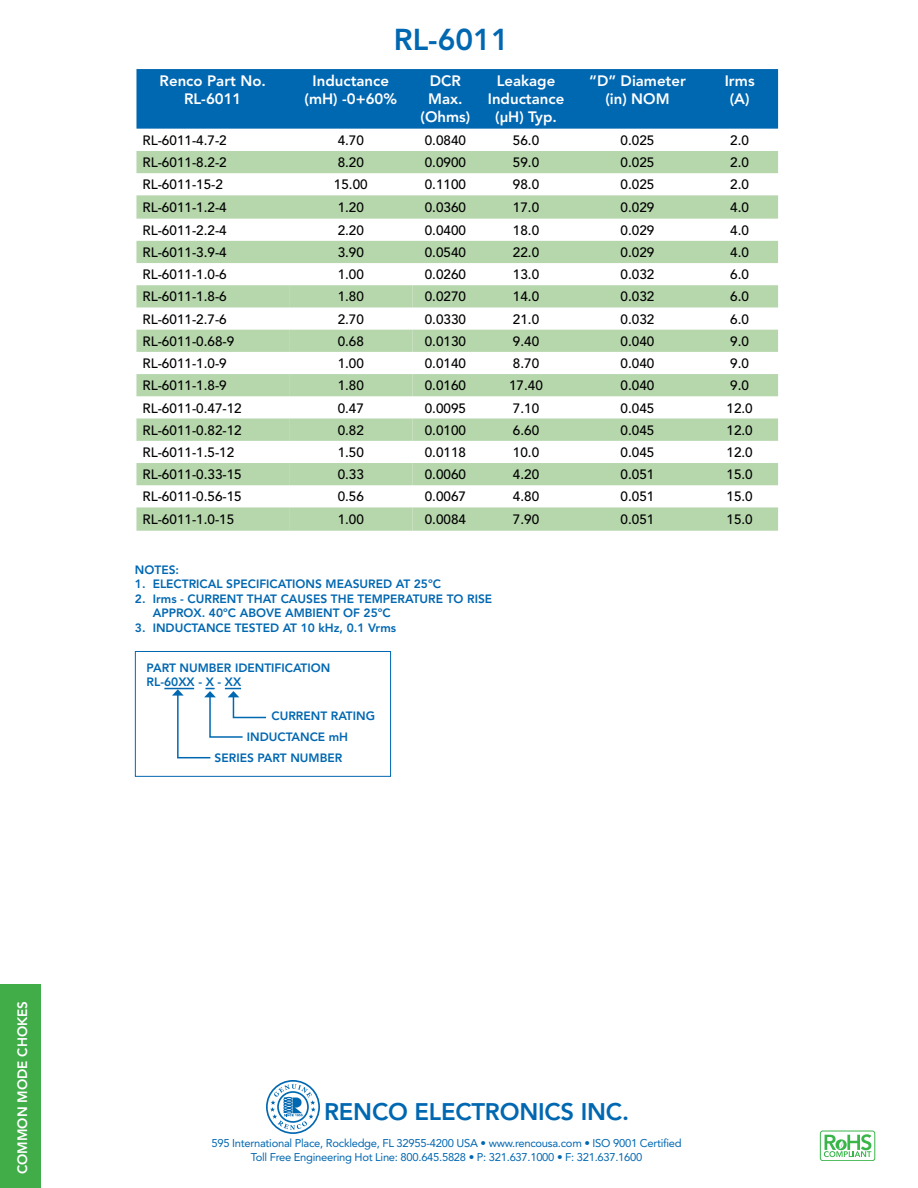
<style>
.page{position:relative;width:918px;height:1188px;background:#fff}
.page>*{position:absolute;margin:0;border:0;box-sizing:border-box;transform-origin:0 0}
.t1{font:800 30px "Avenir LT Std";color:#0067b1}
.t2{font:800 23.85px "Avenir LT Std";letter-spacing:-.01em;color:#0067b1}
.t3{font:800 15px/18px "Avenir LT Std";color:#fff;text-align:center}
.t4{font:500 13.5px "Avenir LT Std";color:#000}
.t5{font:800 13.5px "Avenir LT Std";color:#fff}
.t6{font:800 12px/14.4px "Avenir LT Std";color:#0067b1}
.t7{font:11.25px "Avenir LT Std";letter-spacing:-.025em;color:#0067b1}
</style>
<div class="page">
<svg style="left:266px;top:1080px;width:54px;height:54px"></svg>
<svg style="left:824px;top:1134px;width:47px;height:23px"></svg>
<div style="left:820px;top:1131px;width:55px;height:30px;border:1px solid #39b54a;border-radius:3px"></div>
<div style="left:0;top:984px;width:40px;height:204px;background:#41ad49"></div>
<div style="left:136px;top:69px;width:642px;height:60px;background:#0067b1"></div>
<svg style="left:136px;top:151px;width:642px;height:90px"></svg>
<svg style="left:136px;top:241px;width:642px;height:290px;fill:#b6d6ac"></svg>
<hr style="left:164px;top:688px;width:30px;height:1px;background:#0067b1">
<svg style="left:172px;top:688px;width:95px;height:71px"></svg>
<div style="left:135px;top:651px;width:256px;height:126px;border:1px solid #0067b1"></div>
<p class="t5" style="left:14px;top:1174px;width:175px;rotate:-90deg">COMMON MODE CHOKES</p>
<h1 class="t1" style="left:394px;top:22px;width:116px">RL-6011</h1>
<p class="t3" style="left:160px;top:72px;width:108px">Renco Part No.<br>RL-6011</p>
<p class="t3" style="left:305px;top:72px;width:94px">Inductance (mH) -0+60%</p>
<p class="t3" style="left:421px;top:72px;width:51px">DCR<br>Max. (Ohms)</p>
<p class="t3" style="left:488px;top:72px;width:78px">Leakage<br>Inductance (µH) Typ.</p>
<p class="t3" style="left:589px;top:72px;width:98px">“D” Diameter (in) NOM</p>
<p class="t3" style="left:725px;top:72px;width:31px">Irms (A)</p>
<p class="t4" style="left:142px;top:132px;width:86px">RL-6011-4.7-2</p>
<p class="t4" style="left:338px;top:132px;width:28px">4.70</p>
<p class="t4" style="left:425px;top:132px;width:43px">0.0840</p>
<p class="t4" style="left:513px;top:132px;width:28px">56.0</p>
<p class="t4" style="left:621px;top:132px;width:35px">0.025</p>
<p class="t4" style="left:730px;top:132px;width:20px">2.0</p>
<p class="t4" style="left:142px;top:155px;width:86px">RL-6011-8.2-2</p>
<p class="t4" style="left:338px;top:155px;width:28px">8.20</p>
<p class="t4" style="left:425px;top:155px;width:43px">0.0900</p>
<p class="t4" style="left:513px;top:155px;width:28px">59.0</p>
<p class="t4" style="left:621px;top:155px;width:35px">0.025</p>
<p class="t4" style="left:730px;top:155px;width:20px">2.0</p>
<p class="t4" style="left:142px;top:177px;width:82px">RL-6011-15-2</p>
<p class="t4" style="left:334px;top:177px;width:35px">15.00</p>
<p class="t4" style="left:425px;top:177px;width:43px">0.1100</p>
<p class="t4" style="left:513px;top:177px;width:28px">98.0</p>
<p class="t4" style="left:621px;top:177px;width:35px">0.025</p>
<p class="t4" style="left:730px;top:177px;width:20px">2.0</p>
<p class="t4" style="left:142px;top:199px;width:86px">RL-6011-1.2-4</p>
<p class="t4" style="left:338px;top:199px;width:28px">1.20</p>
<p class="t4" style="left:425px;top:199px;width:43px">0.0360</p>
<p class="t4" style="left:513px;top:199px;width:28px">17.0</p>
<p class="t4" style="left:621px;top:199px;width:35px">0.029</p>
<p class="t4" style="left:730px;top:199px;width:20px">4.0</p>
<p class="t4" style="left:142px;top:222px;width:86px">RL-6011-2.2-4</p>
<p class="t4" style="left:338px;top:222px;width:28px">2.20</p>
<p class="t4" style="left:425px;top:222px;width:43px">0.0400</p>
<p class="t4" style="left:513px;top:222px;width:28px">18.0</p>
<p class="t4" style="left:621px;top:222px;width:35px">0.029</p>
<p class="t4" style="left:730px;top:222px;width:20px">4.0</p>
<p class="t4" style="left:142px;top:245px;width:86px">RL-6011-3.9-4</p>
<p class="t4" style="left:338px;top:245px;width:28px">3.90</p>
<p class="t4" style="left:425px;top:245px;width:43px">0.0540</p>
<p class="t4" style="left:513px;top:245px;width:28px">22.0</p>
<p class="t4" style="left:621px;top:245px;width:35px">0.029</p>
<p class="t4" style="left:730px;top:245px;width:20px">4.0</p>
<p class="t4" style="left:142px;top:267px;width:86px">RL-6011-1.0-6</p>
<p class="t4" style="left:338px;top:267px;width:28px">1.00</p>
<p class="t4" style="left:425px;top:267px;width:43px">0.0260</p>
<p class="t4" style="left:513px;top:267px;width:28px">13.0</p>
<p class="t4" style="left:621px;top:267px;width:35px">0.032</p>
<p class="t4" style="left:730px;top:267px;width:20px">6.0</p>
<p class="t4" style="left:142px;top:289px;width:86px">RL-6011-1.8-6</p>
<p class="t4" style="left:338px;top:289px;width:28px">1.80</p>
<p class="t4" style="left:425px;top:289px;width:43px">0.0270</p>
<p class="t4" style="left:513px;top:289px;width:28px">14.0</p>
<p class="t4" style="left:621px;top:289px;width:35px">0.032</p>
<p class="t4" style="left:730px;top:289px;width:20px">6.0</p>
<p class="t4" style="left:142px;top:311px;width:86px">RL-6011-2.7-6</p>
<p class="t4" style="left:338px;top:311px;width:28px">2.70</p>
<p class="t4" style="left:425px;top:311px;width:43px">0.0330</p>
<p class="t4" style="left:513px;top:311px;width:28px">21.0</p>
<p class="t4" style="left:621px;top:311px;width:35px">0.032</p>
<p class="t4" style="left:730px;top:311px;width:20px">6.0</p>
<p class="t4" style="left:142px;top:333px;width:93px">RL-6011-0.68-9</p>
<p class="t4" style="left:338px;top:333px;width:28px">0.68</p>
<p class="t4" style="left:425px;top:333px;width:43px">0.0130</p>
<p class="t4" style="left:513px;top:333px;width:28px">9.40</p>
<p class="t4" style="left:621px;top:333px;width:35px">0.040</p>
<p class="t4" style="left:730px;top:333px;width:20px">9.0</p>
<p class="t4" style="left:142px;top:356px;width:86px">RL-6011-1.0-9</p>
<p class="t4" style="left:338px;top:356px;width:28px">1.00</p>
<p class="t4" style="left:425px;top:356px;width:43px">0.0140</p>
<p class="t4" style="left:513px;top:356px;width:28px">8.70</p>
<p class="t4" style="left:621px;top:356px;width:35px">0.040</p>
<p class="t4" style="left:730px;top:356px;width:20px">9.0</p>
<p class="t4" style="left:142px;top:378px;width:86px">RL-6011-1.8-9</p>
<p class="t4" style="left:338px;top:378px;width:28px">1.80</p>
<p class="t4" style="left:425px;top:378px;width:43px">0.0160</p>
<p class="t4" style="left:509px;top:378px;width:35px">17.40</p>
<p class="t4" style="left:621px;top:378px;width:35px">0.040</p>
<p class="t4" style="left:730px;top:378px;width:20px">9.0</p>
<p class="t4" style="left:142px;top:400px;width:101px">RL-6011-0.47-12</p>
<p class="t4" style="left:338px;top:400px;width:28px">0.47</p>
<p class="t4" style="left:425px;top:400px;width:43px">0.0095</p>
<p class="t4" style="left:513px;top:400px;width:28px">7.10</p>
<p class="t4" style="left:621px;top:400px;width:35px">0.045</p>
<p class="t4" style="left:727px;top:400px;width:28px">12.0</p>
<p class="t4" style="left:142px;top:422px;width:101px">RL-6011-0.82-12</p>
<p class="t4" style="left:338px;top:422px;width:28px">0.82</p>
<p class="t4" style="left:425px;top:422px;width:43px">0.0100</p>
<p class="t4" style="left:513px;top:422px;width:28px">6.60</p>
<p class="t4" style="left:621px;top:422px;width:35px">0.045</p>
<p class="t4" style="left:727px;top:422px;width:28px">12.0</p>
<p class="t4" style="left:142px;top:445px;width:93px">RL-6011-1.5-12</p>
<p class="t4" style="left:338px;top:445px;width:28px">1.50</p>
<p class="t4" style="left:425px;top:445px;width:43px">0.0118</p>
<p class="t4" style="left:513px;top:445px;width:28px">10.0</p>
<p class="t4" style="left:621px;top:445px;width:35px">0.045</p>
<p class="t4" style="left:727px;top:445px;width:28px">12.0</p>
<p class="t4" style="left:142px;top:467px;width:101px">RL-6011-0.33-15</p>
<p class="t4" style="left:338px;top:467px;width:28px">0.33</p>
<p class="t4" style="left:425px;top:467px;width:43px">0.0060</p>
<p class="t4" style="left:513px;top:467px;width:28px">4.20</p>
<p class="t4" style="left:621px;top:467px;width:35px">0.051</p>
<p class="t4" style="left:727px;top:467px;width:28px">15.0</p>
<p class="t4" style="left:142px;top:489px;width:101px">RL-6011-0.56-15</p>
<p class="t4" style="left:338px;top:489px;width:28px">0.56</p>
<p class="t4" style="left:425px;top:489px;width:43px">0.0067</p>
<p class="t4" style="left:513px;top:489px;width:28px">4.80</p>
<p class="t4" style="left:621px;top:489px;width:35px">0.051</p>
<p class="t4" style="left:727px;top:489px;width:28px">15.0</p>
<p class="t4" style="left:142px;top:511px;width:93px">RL-6011-1.0-15</p>
<p class="t4" style="left:338px;top:511px;width:28px">1.00</p>
<p class="t4" style="left:425px;top:511px;width:43px">0.0084</p>
<p class="t4" style="left:513px;top:511px;width:28px">7.90</p>
<p class="t4" style="left:621px;top:511px;width:35px">0.051</p>
<p class="t4" style="left:727px;top:511px;width:28px">15.0</p>
<p class="t6" style="left:135px;top:563px;width:46px">NOTES:</p>
<p class="t6" style="left:135px;top:577px;width:308px">1. ELECTRICAL SPECIFICATIONS MEASURED AT 25ºC</p>
<p class="t6" style="left:153px;top:591px;width:341px;text-indent:-18px">2. Irms - CURRENT THAT CAUSES THE TEMPERATURE TO RISE<br>APPROX. 40ºC ABOVE AMBIENT OF 25ºC</p>
<p class="t6" style="left:135px;top:620px;width:263px">3. INDUCTANCE TESTED AT 10 kHz, 0.1 Vrms</p>
<p class="t6" style="left:147px;top:660px;width:185px">PART NUMBER IDENTIFICATION<br>RL-60XX - X - XX</p>
<p class="t6" style="left:271px;top:709px;width:105px">CURRENT RATING</p>
<p class="t6" style="left:247px;top:730px;width:103px">INDUCTANCE mH</p>
<p class="t6" style="left:215px;top:751px;width:129px">SERIES PART NUMBER</p>
<h2 class="t2" style="left:324px;top:1097px;width:306px">RENCO ELECTRONICS INC.</h2>
<p class="t7" style="left:211px;top:1136px;width:472px">595 International Place, Rockledge, FL 32955-4200 USA • www.rencousa.com • ISO 9001 Certified</p>
<p class="t7" style="left:251px;top:1150px;width:393px">Toll Free Engineering Hot Line: 800.645.5828 • P: 321.637.1000 • F: 321.637.1600</p>
</div>
